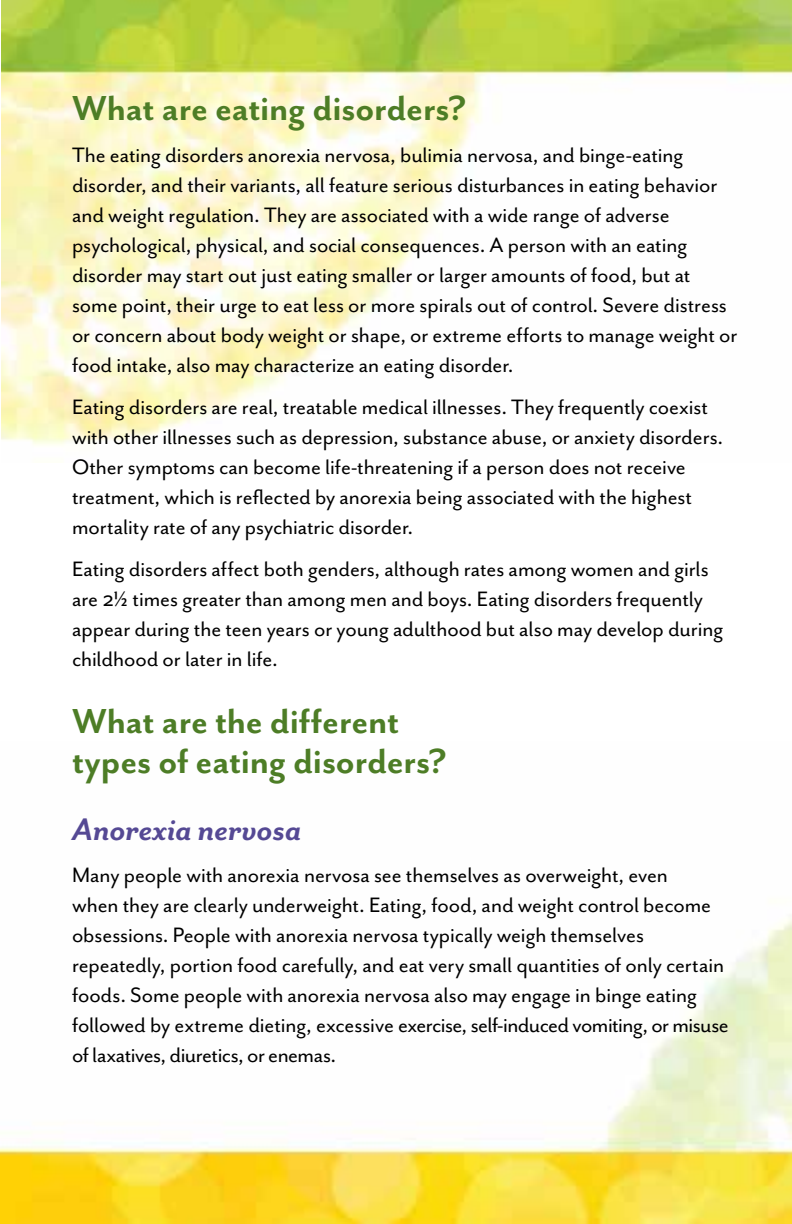
<style>
.page{position:relative;width:792px;height:1224px;background:#fff}
.page>*{position:absolute;margin:0;border:0;box-sizing:border-box;transform-origin:0 0}
.t1{font:700 40px/40px "Mr Eaves San OT";letter-spacing:-.005em;color:#4d7d26}
.t2{font:italic 700 36px "Mr Eaves San OT";color:#554994}
.t3{font:24px/30px "Mr Eaves San OT";letter-spacing:-.005em;color:#000}
</style>
<div class="page">
<img style="left:0;top:915px;width:792px;height:309px">
<img style="left:2px;top:0;width:790px;height:445px">
<h2 class="t1" style="left:72px;top:88px;width:396px">What are eating disorders?</h2>
<p class="t3" style="left:72px;top:140px;width:667px">The eating disorders anorexia nervosa, bulimia nervosa, and binge-eating disorder, and their variants, all feature serious disturbances in eating behavior and weight regulation. They are associated with a wide range of adverse psychological, physical, and social consequences. A person with an eating disorder may start out just eating smaller or larger amounts of food, but at some point, their urge to eat less or more spirals out of control. Severe distress or concern about body weight or shape, or extreme efforts to manage weight or food intake, also may characterize an eating disorder.</p>
<p class="t3" style="left:72px;top:392px;width:653px">Eating disorders are real, treatable medical illnesses. They frequently coexist with other illnesses such as depression, substance abuse, or anxiety disorders.<br>Other symptoms can become life-threatening if a person does not receive treatment, which is reflected by anorexia being associated with the highest mortality rate of any psychiatric disorder.</p>
<p class="t3" style="left:72px;top:554px;width:653px">Eating disorders affect both genders, although rates among women and girls are 2½ times greater than among men and boys. Eating disorders frequently appear during the teen years or young adulthood but also may develop during childhood or later in life.</p>
<h2 class="t1" style="left:72px;top:701px;width:376px">What are the different types of eating disorders?</h2>
<h3 class="t2" style="left:72px;top:809px;width:231px">Anorexia nervosa</h3>
<p class="t3" style="left:72px;top:860px;width:658px">Many people with anorexia nervosa see themselves as overweight, even<br>when they are clearly underweight. Eating, food, and weight control become obsessions. People with anorexia nervosa typically weigh themselves repeatedly, portion food carefully, and eat very small quantities of only certain foods. Some people with anorexia nervosa also may engage in binge eating followed by extreme dieting, excessive exercise, self-induced vomiting, or misuse of laxatives, diuretics, or enemas.</p>
</div>
